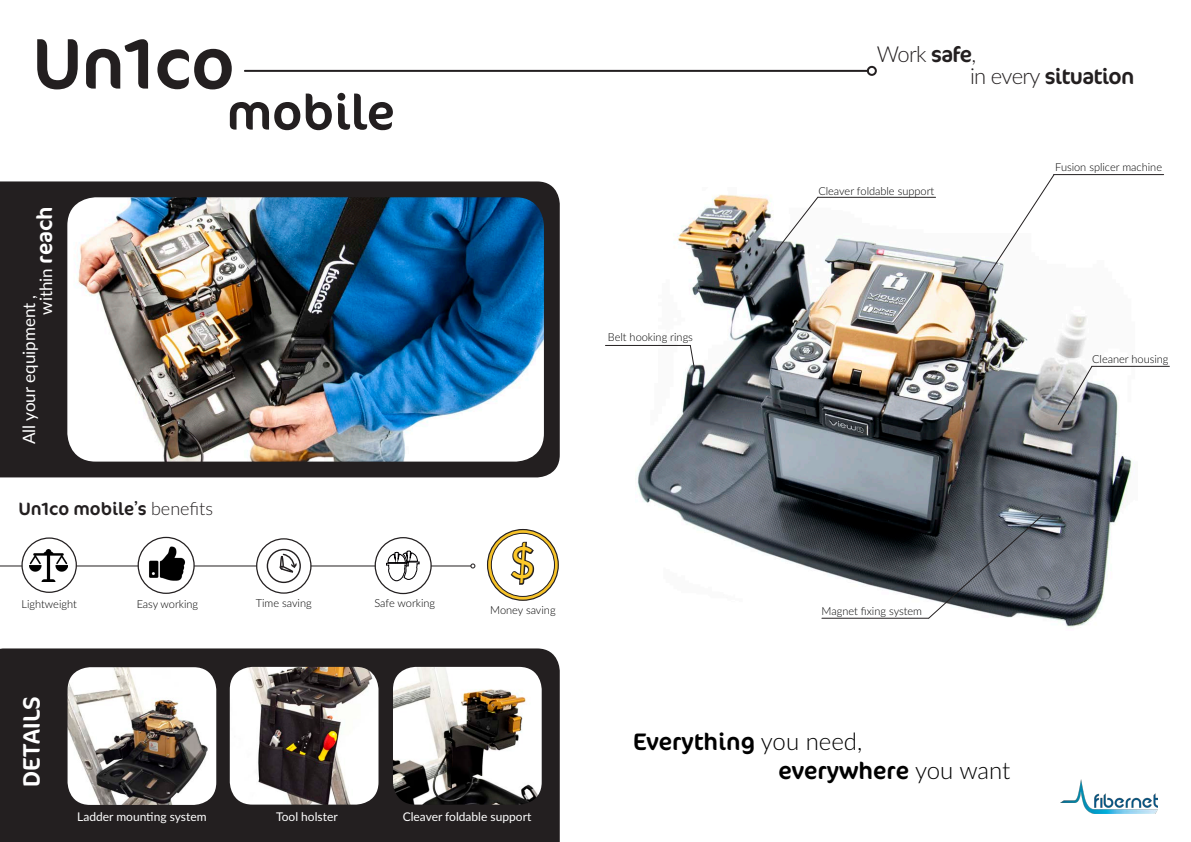
<style>
.page{position:relative;width:1191px;height:842px;background:#fff}
.page>*{position:absolute;margin:0;border:0;box-sizing:border-box;transform-origin:0 0}
.t1{font:72px "Cocon";color:#231f20}
.t2{font:50px "Cocon";color:#231f20}
.t3{font:43.1px "Lato";color:#fec929}
.t4{font:24px "Cocon";color:#000}
.t5{font:24px "Cocon";color:#fff}
.t6{font:22px "Cocon";letter-spacing:-.03em;color:#231f20}
.t7{font:300 22px "Lato";color:#231f20}
.t8{font:18px "Cocon";color:#231f20}
.t9{font:17px "Lato";color:#fff}
.t10{font:12px "Lato";color:#fff}
.t11{font:300 11px "Lato";color:#000}
.s1{font-family:"Cocon";font-size:22px}
.s2{font-family:"Lato";font-weight:300}
.s3{font-family:"Cocon";font-weight:400}
</style>
<div class="page">
<div style="left:0;top:648px;width:560px;height:194px;background:#231f20"></div>
<div style="left:0;top:181px;width:560px;height:296px;background:#231f20"></div>
<hr style="left:0;top:565px;width:471px;height:1px;background:#231f20">
<svg style="left:470px;top:563px;width:5px;height:5px"></svg>
<hr style="left:245px;top:70px;width:623px;height:2px;background:#231f20">
<div style="left:867px;top:66px;width:10px;height:10px;border:2px solid #231f20;border-radius:50%"></div>
<img style="left:637px;top:194px;width:501px;height:434px">
<img style="left:1060px;top:779px;width:98px;height:34px">
<svg style="left:928px;top:515px;width:115px;height:104px;background:#666b73"></svg>
<hr style="left:822px;top:618px;width:106px;height:1px;background:#231f20">
<hr style="left:818px;top:197px;width:117px;height:1px;background:#231f20">
<svg style="left:774px;top:196px;width:44px;height:57px"></svg>
<hr style="left:1091px;top:366px;width:78px;height:1px;background:#231f20">
<svg style="left:1057px;top:366px;width:35px;height:59px;background:#9da0a3"></svg>
<svg style="left:970px;top:175px;width:84px;height:127px"></svg>
<hr style="left:1053px;top:174px;width:110px;height:1px;background:#231f20">
<svg style="left:257px;top:539px;width:54px;height:54px"></svg>
<div style="left:256px;top:538px;width:55px;height:56px;border:1px solid #231f20;border-radius:50%"></div>
<div style="left:375px;top:538px;width:56px;height:55px;background:#fff;border-radius:50%"></div>
<svg style="left:386px;top:550px;width:34px;height:31px"></svg>
<div style="left:374px;top:537px;width:58px;height:57px;border:1px solid #231f20;border-radius:50%"></div>
<div style="left:138px;top:537px;width:56px;height:56px;background:#fff;border-radius:50%"></div>
<img style="left:147px;top:545px;width:39px;height:36px">
<div style="left:138px;top:537px;width:57px;height:57px;border:1px solid #231f20;border-radius:50%"></div>
<div style="left:22px;top:538px;width:54px;height:54px;background:#fff;border-radius:50%"></div>
<img style="left:30px;top:549px;width:38px;height:32px">
<div style="left:21px;top:537px;width:56px;height:56px;border:1px solid #231f20;border-radius:50%"></div>
<div style="left:267px;top:550px;width:33px;height:32px;background:#fff;border-radius:50%"></div>
<div style="left:267px;top:549px;width:34px;height:34px;border:1px solid #231f20;border-radius:50%"></div>
<svg style="left:279px;top:553px;width:18px;height:19px"></svg>
<svg style="left:487px;top:529px;width:71px;height:71px"></svg>
<div style="left:487px;top:529px;width:72px;height:72px;border:1px solid #231f20;border-radius:50%"></div>
<div style="left:491px;top:533px;width:63px;height:63px;background:#fff;border-radius:50%"></div>
<div style="left:491px;top:533px;width:64px;height:64px;border:1px solid #231f20;border-radius:50%"></div>
<svg style="left:510px;top:541px;width:25px;height:44px"></svg>
<img style="left:68px;top:667px;width:148px;height:138px">
<img style="left:230px;top:667px;width:148px;height:138px">
<img style="left:393px;top:667px;width:149px;height:138px">
<img style="left:67px;top:197px;width:477px;height:265px">
<hr style="left:605px;top:345px;width:85px;height:1px;background:#231f20">
<svg style="left:689px;top:345px;width:6px;height:27px"></svg>
<p class="t1" style="left:34px;top:-3px;width:202px">Un1co</p>
<p class="t2" style="left:226px;top:66px;width:170px">mobile</p>
<p class="t9" style="left:34px;top:315px;width:109px;rotate:-90deg">within <span class="s1">reach</span></p>
<p class="t9" style="left:17px;top:444px;width:151px;rotate:-90deg">All your equipment ,</p>
<p class="t8" style="left:19px;top:492px;width:196px">Un1co mobile’s <span class="s2">benefits</span></p>
<p class="t11" style="left:22px;top:596px;width:57px">Lightweight</p>
<p class="t11" style="left:137px;top:596px;width:63px">Easy working</p>
<p class="t11" style="left:256px;top:596px;width:57px">Time saving</p>
<p class="t11" style="left:374px;top:596px;width:62px">Safe working</p>
<p class="t5" style="left:9px;top:787px;width:92px;rotate:-90deg">DETAILS</p>
<p class="t3" style="left:510px;top:532px;width:26px">$</p>
<p class="t11" style="left:490px;top:602px;width:67px">Money saving</p>
<p class="t10" style="left:77px;top:808px;width:131px">Ladder mounting system</p>
<p class="t10" style="left:276px;top:808px;width:63px">Tool holster</p>
<p class="t10" style="left:403px;top:808px;width:130px">Cleaver foldable support</p>
<p class="t7" style="left:877px;top:39px;width:101px">Work <span class="s3">safe</span>,</p>
<p class="t6" style="left:970px;top:56px;width:166px"><span class="s2">in every</span> situation</p>
<p class="t11" style="left:608px;top:330px;width:87px">Belt hooking rings</p>
<p class="t11" style="left:818px;top:183px;width:117px">Cleaver foldable support</p>
<p class="t11" style="left:1055px;top:159px;width:108px">Fusion splicer machine</p>
<p class="t11" style="left:1092px;top:351px;width:78px">Cleaner housing</p>
<p class="t11" style="left:821px;top:603px;width:102px">Magnet fixing system</p>
<p class="t4" style="left:633px;top:720px;width:231px">Everything <span class="s2">you need,</span></p>
<p class="t4" style="left:778px;top:749px;width:234px">everywhere <span class="s2">you want</span></p>
</div>
